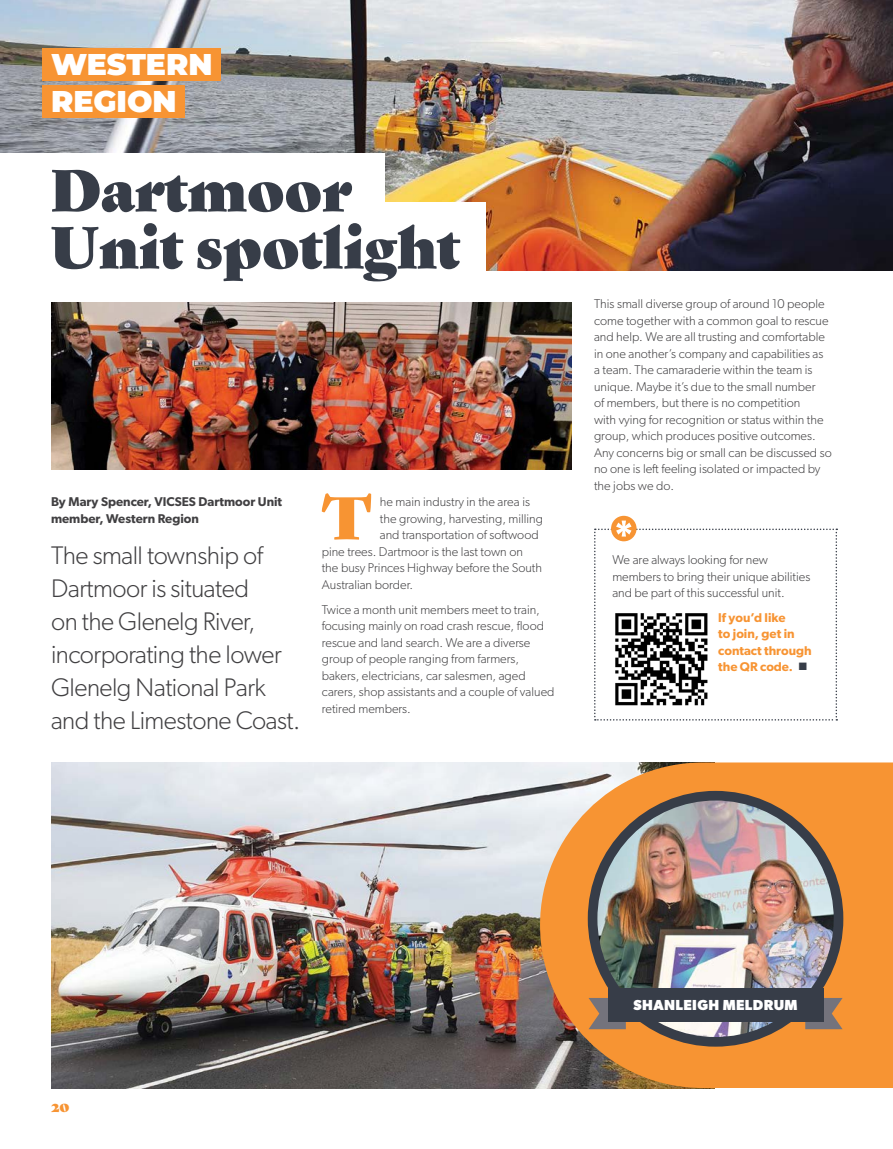
<style>
.page{position:relative;width:893px;height:1149px;background:#fff}
.page>*{position:absolute;margin:0;border:0;box-sizing:border-box;transform-origin:0 0}
.P_dropcap_CM{font:58.2px "Gastromond";color:#f79433}
.H1_Gast_as_title_38pt_CM{font:57px/57px "Gastromond";color:#373d48}
.Region_highlighter_sml_CM{font:900 30px "Montserrat";color:#fff}
.Intro_17pt_CM{font:300 25.5px/33px "Gibson";letter-spacing:-.02em;color:#414042}
.t1{font:15px "Gastromond";color:#f79433}
.P_SM{font:700 14.55px "Gibson";letter-spacing:.025em;color:#fff}
.P_CM{font:300 12.75px/16.5px "Gibson";color:#414042}
.P_dropcap_CM-2{font:300 12.75px "Gibson";color:#414042}
.H2_Gast_as_title_16pt_CM{font:300 12.75px/16.5px "Gibson";color:#414042}
.Author_CM{font:600 12.75px/16.5px "Gibson";color:#414042}
.H2_Gast_as_title_16pt_CM-2{font:600 12.75px/16.5px "Gibson";color:#f79433}
.s1{color:#373d48}
</style>
<div class="page">
<img style="left:0;top:0;width:893px;height:270px">
<img style="left:51px;top:762px;width:489px;height:325px">
<svg style="left:540px;top:762px;width:353px;height:325px;background:#e29346"></svg>
<img style="left:593px;top:795px;width:245px;height:246px;border-radius:123px">
<div style="left:588px;top:790px;width:255px;height:256px;border:10px solid #373d48;border-radius:50%"></div>
<svg style="left:611px;top:515px;width:26px;height:26px"></svg>
<svg style="left:594px;top:520px;width:243px;height:200px"></svg>
<img style="left:613px;top:613px;width:97px;height:94px">
<div style="left:0;top:153px;width:384px;height:123px;background:#fff"></div>
<div style="left:35px;top:202px;width:451px;height:108px;background:#fff"></div>
<img style="left:51px;top:302px;width:520px;height:167px">
<svg style="left:588px;top:997px;width:38px;height:31px"></svg>
<svg style="left:805px;top:997px;width:38px;height:31px"></svg>
<div style="left:608px;top:988px;width:215px;height:33px;background:#373d48"></div>
<div style="left:43px;top:48px;width:178px;height:32px;background:#f79433"></div>
<div style="left:43px;top:85px;width:142px;height:33px;background:#f79433"></div>
<p class="Region_highlighter_sml_CM" style="left:51px;top:42px;width:163px">WESTERN</p>
<p class="Region_highlighter_sml_CM" style="left:51px;top:79px;width:127px">REGION</p>
<p class="H1_Gast_as_title_38pt_CM" style="left:51px;top:157px;width:410px">Dartmoor<br>Unit spotlight</p>
<p class="Author_CM" style="left:51px;top:493px;width:233px">By Mary Spencer, VICSES Dartmoor Unit member, Western Region</p>
<p class="Intro_17pt_CM" style="left:51px;top:538px;width:251px">The small township of<br>Dartmoor is situated<br>on the Glenelg River, incorporating the lower<br>Glenelg National Park and the Limestone Coast.</p>
<p class="P_dropcap_CM" style="left:323px;top:472px;width:50px">T</p>
<p class="P_dropcap_CM-2" style="left:380px;top:494px;width:152px">he main industry in the area is</p>
<p class="P_dropcap_CM-2" style="left:380px;top:510px;width:165px">the growing, harvesting, milling</p>
<p class="P_dropcap_CM-2" style="left:380px;top:527px;width:160px">and transportation of softwood</p>
<p class="P_dropcap_CM-2" style="left:322px;top:543px;width:203px">pine trees. Dartmoor is the last town on</p>
<p class="P_dropcap_CM-2" style="left:322px;top:560px;width:222px">the busy Princes Highway before the South</p>
<p class="P_dropcap_CM-2" style="left:322px;top:576px;width:93px">Australian border.</p>
<p class="P_CM" style="left:322px;top:600px;width:234px">Twice a month unit members meet to train, focusing mainly on road crash rescue, flood rescue and land search. We are a diverse group of people ranging from farmers, bakers, electricians, car salesmen, aged carers, shop assistants and a couple of valued retired members.</p>
<p class="P_CM" style="left:594px;top:295px;width:239px">This small diverse group of around 10 people come together with a common goal to rescue and help. We are all trusting and comfortable in one another’s company and capabilities as a team. The camaraderie within the team is unique. Maybe it’s due to the small number<br>of members, but there is no competition<br>with vying for recognition or status within the group, which produces positive outcomes.<br>Any concerns big or small can be discussed so no one is left feeling isolated or impacted by the jobs we do.</p>
<p class="H2_Gast_as_title_16pt_CM" style="left:612px;top:551px;width:200px">We are always looking for new members to bring their unique abilities and be part of this successful unit.</p>
<p class="H2_Gast_as_title_16pt_CM-2" style="left:718px;top:608px;width:95px">If you’d like<br>to join, get in contact through the QR code. <span class="s1">■</span></p>
<p class="t1" style="left:51px;top:1094px;width:20px">20</p>
<p class="P_SM" style="left:633px;top:995px;width:166px">SHANLEIGH MELDRUM</p>
</div>
